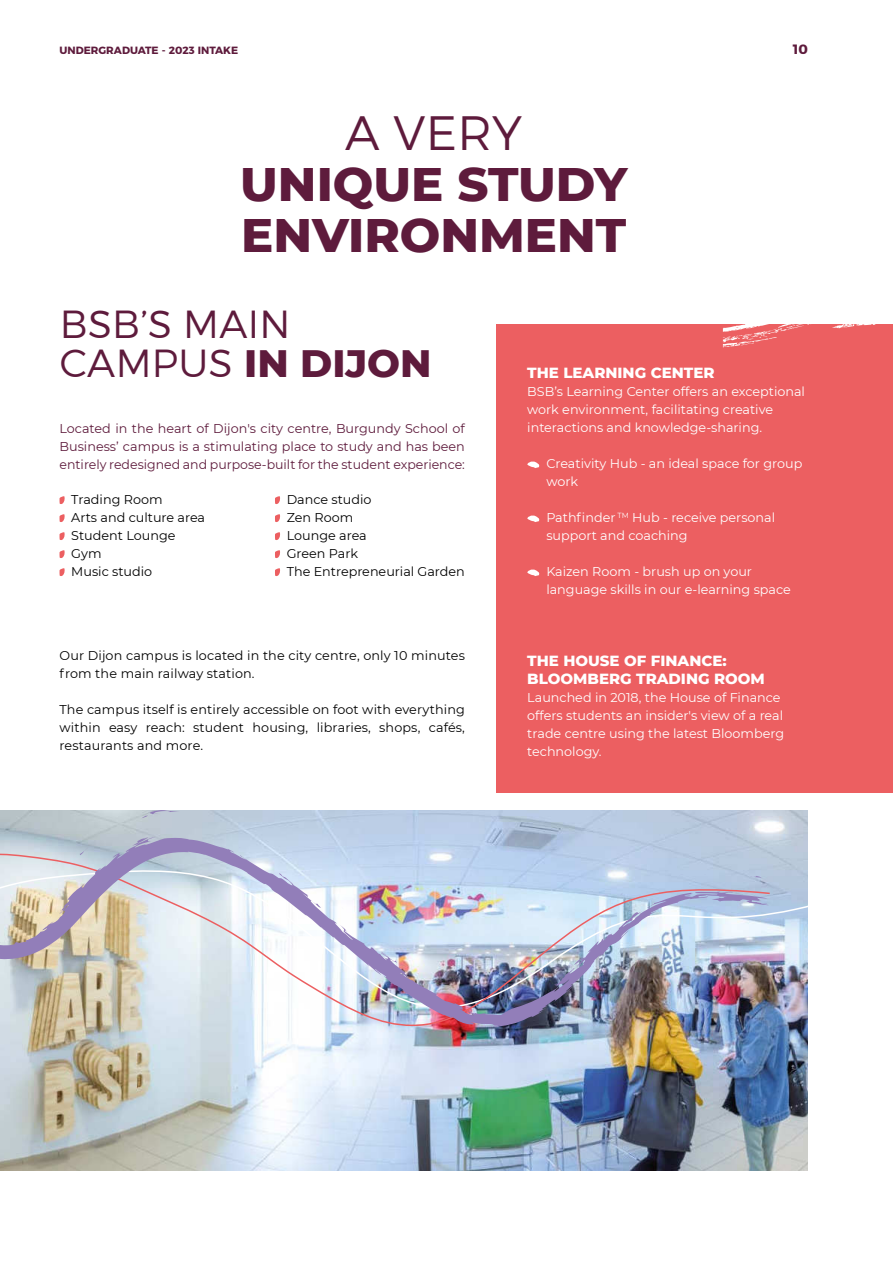
<style>
.page{position:relative;width:893px;height:1263px;background:#fff}
.page>*{position:absolute;margin:0;border:0;box-sizing:border-box;transform-origin:0 0}
.t1{font:800 48px/51px "Montserrat";color:#5e1b3c}
.t2{font:300 48px "Montserrat";color:#5e1b3c}
.t3{font:300 39px/39px "Montserrat";letter-spacing:.01em;color:#5e1b3c}
.t4{font:800 15px/18px "Montserrat";color:#fff}
.t5{font:700 13.5px "Montserrat";color:#5e1b3c}
.t6{font:12.75px/18px "Montserrat";color:#fff}
.t7{font:12.75px/18px "Montserrat";color:#000}
.t8{font:12.75px/18px "Montserrat";color:#5e1b3c;text-align:justify}
.t9{font:700 10.5px "Montserrat";color:#5e1b3c}
.s1{font-weight:800}
</style>
<div class="page">
<div style="left:496px;top:324px;width:397px;height:468px;background:#ec5f61"></div>
<img style="left:0;top:1046px;width:808px;height:124px">
<svg style="left:723px;top:324px;width:153px;height:23px"></svg>
<img style="left:0;top:792px;width:893px;height:254px">
<img style="left:0;top:837px;width:769px;height:190px">
<svg style="left:594px;top:911px;width:7px;height:6px"></svg>
<svg style="left:141px;top:810px;width:39px;height:8px"></svg>
<svg style="left:60px;top:496px;width:5px;height:8px"></svg>
<svg style="left:60px;top:514px;width:5px;height:8px"></svg>
<svg style="left:60px;top:532px;width:5px;height:8px"></svg>
<svg style="left:60px;top:550px;width:5px;height:8px"></svg>
<svg style="left:60px;top:568px;width:5px;height:8px"></svg>
<svg style="left:275px;top:496px;width:5px;height:8px"></svg>
<svg style="left:275px;top:514px;width:5px;height:8px"></svg>
<svg style="left:275px;top:532px;width:5px;height:8px"></svg>
<svg style="left:275px;top:550px;width:5px;height:8px"></svg>
<svg style="left:275px;top:568px;width:5px;height:8px"></svg>
<svg style="left:527px;top:461px;width:12px;height:7px"></svg>
<svg style="left:527px;top:515px;width:12px;height:7px"></svg>
<svg style="left:527px;top:569px;width:12px;height:7px"></svg>
<p class="t9" style="left:60px;top:44px;width:180px">UNDERGRADUATE - 2023 INTAKE</p>
<p class="t5" style="left:793px;top:43px;width:17px">10</p>
<h1 class="t2" style="left:345px;top:106px;width:178px">A VERY</h1>
<h1 class="t1" style="left:240px;top:161px;width:388px">UNIQUE STUDY<br>ENVIRONMENT</h1>
<h2 class="t3" style="left:60px;top:305px;width:373px">BSB’S MAIN<br>CAMPUS <span class="s1">IN DIJON</span></h2>
<p class="t8" style="left:60px;top:419px;width:407px">Located in the heart of Dijon's city centre, Burgundy School of Business’ campus is a stimulating place to study and has been entirely redesigned and purpose-built for the student experience:</p>
<p class="t7" style="left:71px;top:491px;width:135px">Trading Room<br>Arts and culture area<br>Student Lounge<br>Gym<br>Music studio</p>
<p class="t7" style="left:287px;top:491px;width:180px">Dance studio<br>Zen Room<br>Lounge area<br>Green Park<br>The Entrepreneurial Garden</p>
<p class="t7" style="left:60px;top:647px;width:407px">Our Dijon campus is located in the city centre, only 10 minutes from the main railway station.</p>
<p class="t7" style="left:60px;top:701px;width:407px;text-align:justify">The campus itself is entirely accessible on foot with everything within easy reach: student housing, libraries, shops, cafés, restaurants and more.</p>
<p class="t4" style="left:527px;top:364px;width:189px">THE LEARNING CENTER</p>
<p class="t6" style="left:527px;top:383px;width:279px">BSB’s Learning Center offers an exceptional work environment, facilitating creative interactions and knowledge-sharing.</p>
<p class="t6" style="left:546px;top:455px;width:257px">Creativity Hub - an ideal space for group work</p>
<p class="t6" style="left:546px;top:508px;width:230px">Pathfinder <sup>TM</sup> Hub - receive personal support and coaching</p>
<p class="t6" style="left:546px;top:563px;width:246px">Kaizen Room - brush up on your language skills in our e-learning space</p>
<p class="t4" style="left:527px;top:652px;width:239px">THE HOUSE OF FINANCE:<br>BLOOMBERG TRADING ROOM</p>
<p class="t6" style="left:527px;top:689px;width:258px">Launched in 2018, the House of Finance offers students an insider's view of a real trade centre using the latest Bloomberg technology.</p>
</div>
